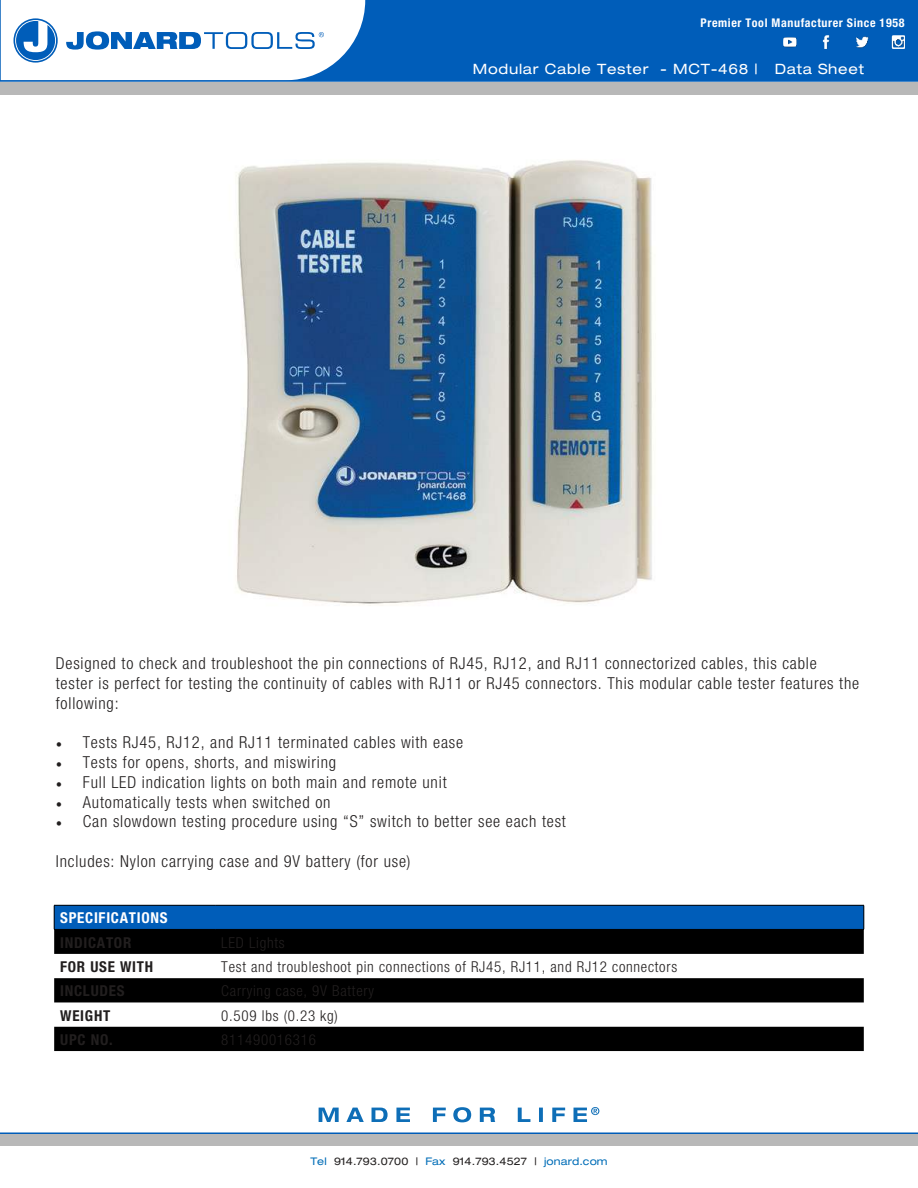
<style>
.page{position:relative;width:918px;height:1188px;background:#fff}
.page>*{position:absolute;margin:0;border:0;box-sizing:border-box;transform-origin:0 0}
.t1{font:300 condensed 16.5px/19.8px "Helvetica Neue";letter-spacing:.05em;color:#221f1f}
.t2{font:300 condensed 15px "Helvetica Neue";letter-spacing:.05em;color:#221f1f}
.t3{font:700 condensed 15px "Helvetica Neue";letter-spacing:.05em;color:#221f1f}
.t4{font:700 condensed 15px "Helvetica Neue";letter-spacing:.05em;color:#fff}
.t5{font:expanded 14.25px "Helvetica Neue";letter-spacing:.05em;color:#fff}
.t6{font:700 condensed 12px "Helvetica Neue";letter-spacing:.05em;color:#fff}
.t7{font:expanded 10.5px "Helvetica Neue";letter-spacing:.01em;color:#221f1f}
.s1{font-family:"Minion Pro";font-weight:400;font-stretch:normal}
.s2{color:#006db7}
</style>
<div class="page">
<div style="left:1px;top:0;width:917px;height:81px;background:#005db9"></div>
<div style="left:0;top:82px;width:918px;height:12px;background:#b8b8b8"></div>
<div style="left:0;top:1134px;width:918px;height:12px;background:#b8b8b8"></div>
<svg style="left:319px;top:1107px;width:280px;height:15px"></svg>
<hr style="left:0;top:1132px;width:918px;height:2px;background:#005db9">
<svg style="left:1px;top:0;width:364px;height:80px;background:#d9e7f4"></svg>
<hr style="left:0;top:80px;width:918px;height:2px;background:#005db9">
<img style="left:783px;top:35px;width:121px;height:14px">
<div style="left:54px;top:905px;width:810px;height:24px;background:#005db9"></div>
<svg style="left:54px;top:930px;width:810px;height:121px;fill:#000"></svg>
<hr style="left:54px;top:905px;width:161px;height:1px;background:#000">
<svg style="left:54px;top:905px;width:1px;height:24px"></svg>
<hr style="left:215px;top:905px;width:649px;height:1px;background:#000">
<svg style="left:864px;top:905px;width:1px;height:24px"></svg>
<hr style="left:54px;top:929px;width:161px;height:1px;background:#000">
<hr style="left:215px;top:929px;width:649px;height:1px;background:#000">
<img style="left:236px;top:160px;width:416px;height:446px">
<p class="t6" style="left:701px;top:16px;width:205px">Premier Tool Manufacturer Since 1958</p>
<p class="t5" style="left:473px;top:63px;width:393px">Modular Cable Tester - MCT-468 | Data Sheet</p>
<p class="t1" style="left:56px;top:655px;width:805px">Designed to check and troubleshoot the pin connections of RJ45, RJ12, and RJ11 connectorized cables, this cable<br>tester is perfect for testing the continuity of cables with RJ11 or RJ45 connectors. This modular cable tester features the following:</p>
<p class="t1" style="left:56px;top:734px;width:409px"><span class="s1">•</span> Tests RJ45, RJ12, and RJ11 terminated cables with ease</p>
<p class="t1" style="left:56px;top:754px;width:282px"><span class="s1">•</span> Tests for opens, shorts, and miswiring</p>
<p class="t1" style="left:56px;top:773px;width:392px"><span class="s1">•</span> Full LED indication lights on both main and remote unit</p>
<p class="t1" style="left:56px;top:793px;width:276px"><span class="s1">•</span> Automatically tests when switched on</p>
<p class="t1" style="left:56px;top:813px;width:512px"><span class="s1">•</span> Can slowdown testing procedure using “S” switch to better see each test</p>
<p class="t1" style="left:56px;top:853px;width:356px">Includes: Nylon carrying case and 9V battery (for use)</p>
<p class="t4" style="left:60px;top:909px;width:109px">SPECIFICATIONS</p>
<p class="t3" style="left:60px;top:934px;width:73px">INDICATOR</p>
<p class="t2" style="left:221px;top:937px;width:65px">LED Lights</p>
<p class="t3" style="left:60px;top:958px;width:94px">FOR USE WITH</p>
<p class="t2" style="left:221px;top:961px;width:457px">Test and troubleshoot pin connections of RJ45, RJ11, and RJ12 connectors</p>
<p class="t3" style="left:60px;top:982px;width:66px">INCLUDES</p>
<p class="t2" style="left:221px;top:986px;width:154px">Carrying case, 9V Battery</p>
<p class="t3" style="left:60px;top:1007px;width:52px">WEIGHT</p>
<p class="t2" style="left:221px;top:1010px;width:118px">0.509 lbs (0.23 kg)</p>
<p class="t3" style="left:60px;top:1031px;width:54px">UPC NO.</p>
<p class="t2" style="left:221px;top:1034px;width:96px">811490016316</p>
<p class="t7" style="left:310px;top:1158px;width:299px"><span class="s2">Tel</span> 914.793.0700 | <span class="s2">Fax</span> 914.793.4527 | <span class="s2">jonard.com</span></p>
</div>
